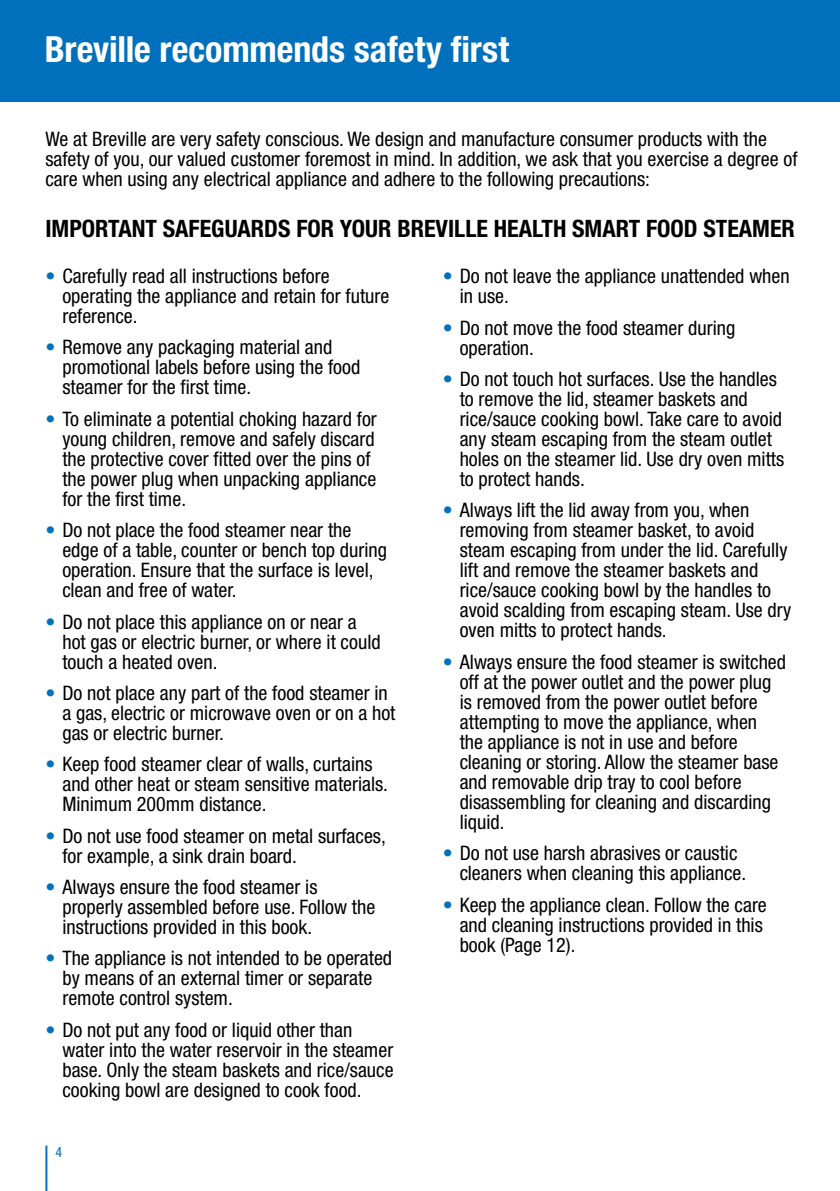
<style>
.page{position:relative;width:840px;height:1191px;background:#fff}
.page>*{position:absolute;margin:0;border:0;box-sizing:border-box;transform-origin:0 0}
.t1{font:700 condensed 36px "Helvetica Neue";color:#fff}
.t2{font:700 condensed 24px "Helvetica Neue";color:#000}
.t3{font:condensed 20px/20px "Helvetica Neue";color:#000}
.s1{color:#0070bd}
</style>
<div class="page">
<div style="left:0;top:0;width:839px;height:102px;background:#0070bd"></div>
<hr style="left:839px;top:0;width:1px;height:102px;background:#0070bd">
<hr style="left:45px;top:1145px;width:2px;height:46px;background:#0070bd">
<h1 class="t1" style="left:45px;top:27px;width:465px">Breville recommends safety first</h1>
<p class="t3" style="left:45px;top:129px;width:753px">We at Breville are very safety conscious. We design and manufacture consumer products with the safety of you, our valued customer foremost in mind. In addition, we ask that you exercise a degree of care when using any electrical appliance and adhere to the following precautions:</p>
<p class="t2" style="left:45px;top:214px;width:750px">IMPORTANT SAFEGUARDS FOR YOUR BREVILLE HEALTH SMART FOOD STEAMER</p>
<p class="t3" style="left:62px;top:266px;width:328px;text-indent:-17px"><span class="s1">•</span> Carefully read all instructions before operating the appliance and retain for future reference.</p>
<p class="t3" style="left:62px;top:337px;width:299px;text-indent:-17px"><span class="s1">•</span> Remove any packaging material and promotional labels before using the food steamer for the first time.</p>
<p class="t3" style="left:62px;top:408px;width:316px;text-indent:-17px"><span class="s1">•</span> To eliminate a potential choking hazard for young children, remove and safely discard the protective cover fitted over the pins of the power plug when unpacking appliance for the first time.</p>
<p class="t3" style="left:62px;top:520px;width:326px;text-indent:-17px"><span class="s1">•</span> Do not place the food steamer near the edge of a table, counter or bench top during operation. Ensure that the surface is level, clean and free of water.</p>
<p class="t3" style="left:62px;top:611px;width:319px;text-indent:-17px"><span class="s1">•</span> Do not place this appliance on or near a hot gas or electric burner, or where it could touch a heated oven.</p>
<p class="t3" style="left:62px;top:682px;width:334px;text-indent:-17px"><span class="s1">•</span> Do not place any part of the food steamer in a gas, electric or microwave oven or on a hot gas or electric burner.</p>
<p class="t3" style="left:62px;top:754px;width:327px;text-indent:-17px"><span class="s1">•</span> Keep food steamer clear of walls, curtains and other heat or steam sensitive materials.<br>Minimum 200mm distance.</p>
<p class="t3" style="left:62px;top:825px;width:325px;text-indent:-17px"><span class="s1">•</span> Do not use food steamer on metal surfaces, for example, a sink drain board.</p>
<p class="t3" style="left:62px;top:876px;width:314px;text-indent:-17px"><span class="s1">•</span> Always ensure the food steamer is properly assembled before use. Follow the instructions provided in this book.</p>
<p class="t3" style="left:62px;top:948px;width:331px;text-indent:-17px"><span class="s1">•</span> The appliance is not intended to be operated by means of an external timer or separate remote control system.</p>
<p class="t3" style="left:62px;top:1019px;width:332px;text-indent:-17px"><span class="s1">•</span> Do not put any food or liquid other than water into the water reservoir in the steamer base. Only the steam baskets and rice/sauce cooking bowl are designed to cook food.</p>
<p class="t3" style="left:459px;top:266px;width:331px;text-indent:-17px"><span class="s1">•</span> Do not leave the appliance unattended when in use.</p>
<p class="t3" style="left:459px;top:317px;width:277px;text-indent:-17px"><span class="s1">•</span> Do not move the food steamer during operation.</p>
<p class="t3" style="left:459px;top:369px;width:326px;text-indent:-17px"><span class="s1">•</span> Do not touch hot surfaces. Use the handles to remove the lid, steamer baskets and rice/sauce cooking bowl. Take care to avoid any steam escaping from the steam outlet holes on the steamer lid. Use dry oven mitts to protect hands.</p>
<p class="t3" style="left:459px;top:500px;width:333px;text-indent:-17px"><span class="s1">•</span> Always lift the lid away from you, when removing from steamer basket, to avoid steam escaping from under the lid. Carefully lift and remove the steamer baskets and rice/sauce cooking bowl by the handles to avoid scalding from escaping steam. Use dry oven mitts to protect hands.</p>
<p class="t3" style="left:459px;top:651px;width:328px;text-indent:-17px"><span class="s1">•</span> Always ensure the food steamer is switched off at the power outlet and the power plug is removed from the power outlet before attempting to move the appliance, when<br>the appliance is not in use and before cleaning or storing. Allow the steamer base and removable drip tray to cool before disassembling for cleaning and discarding liquid.</p>
<p class="t3" style="left:459px;top:843px;width:288px;text-indent:-17px"><span class="s1">•</span> Do not use harsh abrasives or caustic cleaners when cleaning this appliance.</p>
<p class="t3" style="left:459px;top:894px;width:308px;text-indent:-17px"><span class="s1">•</span> Keep the appliance clean. Follow the care and cleaning instructions provided in this book (Page 12).</p>
</div>
